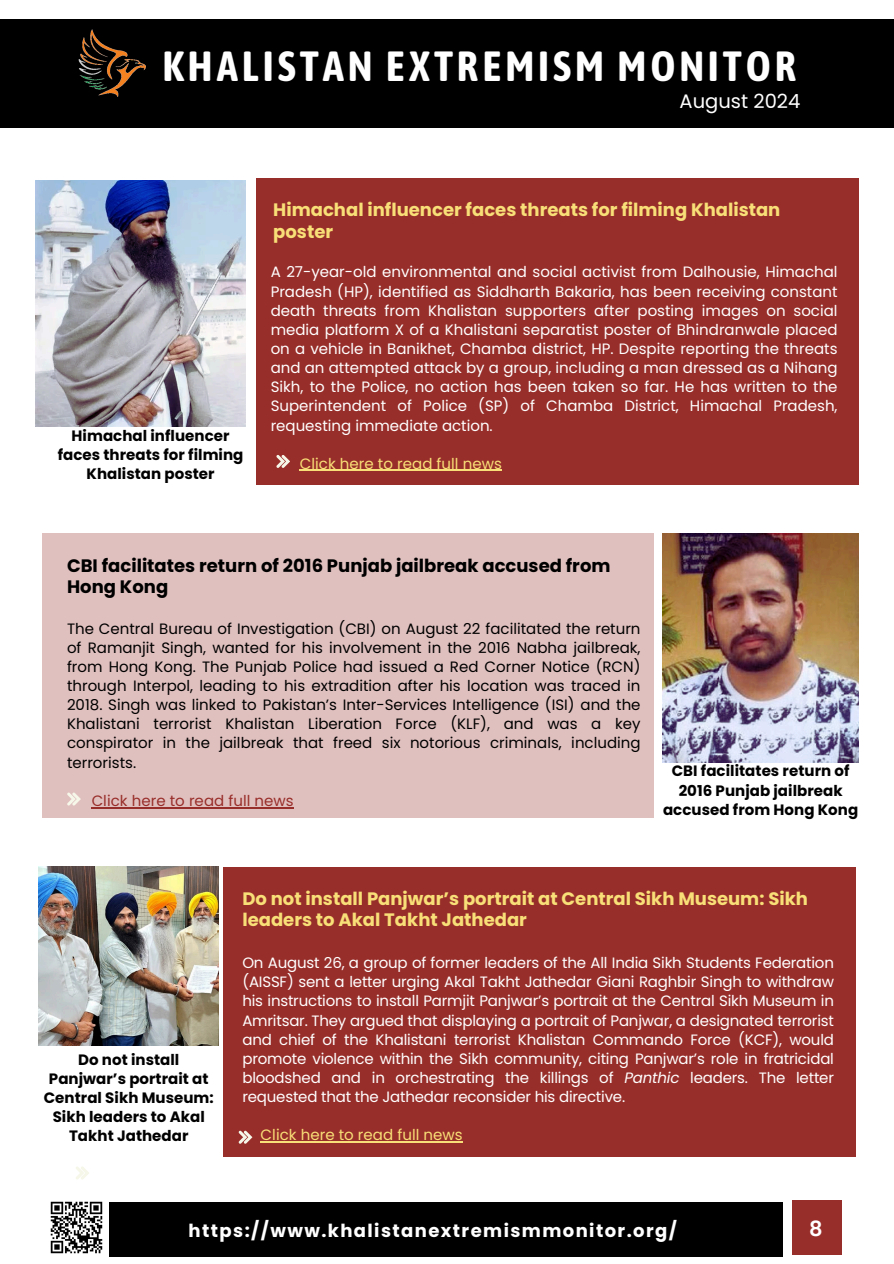
<style>
.page{position:relative;width:894px;height:1264px;background:#fff}
.page>*{position:absolute;margin:0;border:0;box-sizing:border-box;transform-origin:0 0}
.t1{font:700 42px "Asap Condensed";letter-spacing:.09em;color:#fff}
.t2{font:600 21px "Poppins";color:#fff}
.t3{font:19.5px "Poppins";color:#fff}
.t4{font:700 18px/21.3px "Poppins";color:#f8df77}
.t5{font:700 18px/21.3px "Poppins";color:#000}
.t6{font:700 18px "Poppins";letter-spacing:.08em;color:#fff}
.t7{font:15px/19.2px "Poppins";letter-spacing:-.005em;color:#fff;text-align:justify}
.t8{font:15px/19.2px "Poppins";color:#000;text-align:justify}
.t9{font:700 15px/19.2px "Poppins";letter-spacing:.005em;color:#000;text-align:center}
.t10{font:15px "Poppins";letter-spacing:.005em;color:#f8df77}
.t11{font:15px "Poppins";letter-spacing:.005em;color:#982e2a}
.s1{font-style:italic}
</style>
<div class="page">
<div style="left:0;top:19px;width:893px;height:109px;background:#000"></div>
<img style="left:78px;top:29px;width:67px;height:68px">
<div style="left:256px;top:178px;width:602px;height:307px;background:#982e2a"></div>
<svg style="left:276px;top:455px;width:14px;height:13px"></svg>
<div style="left:42px;top:533px;width:611px;height:285px;background:#e0c0bf"></div>
<div style="left:223px;top:867px;width:631px;height:289px;background:#982e2a"></div>
<svg style="left:239px;top:1130px;width:13px;height:13px"></svg>
<div style="left:109px;top:1202px;width:673px;height:54px;background:#000"></div>
<div style="left:791px;top:1200px;width:49px;height:54px;background:#982e2a"></div>
<img style="left:50px;top:1201px;width:53px;height:53px">
<svg style="left:67px;top:792px;width:13px;height:13px"></svg>
<svg style="left:76px;top:1166px;width:13px;height:13px"></svg>
<img style="left:35px;top:180px;width:211px;height:247px">
<img style="left:662px;top:533px;width:196px;height:229px">
<img style="left:39px;top:866px;width:180px;height:179px">
<hr style="left:300px;top:470px;width:202px;height:1px;background:#f8df77">
<hr style="left:92px;top:807px;width:202px;height:1px;background:#982e2a">
<hr style="left:260px;top:1141px;width:202px;height:1px;background:#f8df77">
<p class="t1" style="left:162px;top:42px;width:635px">KHALISTAN EXTREMISM MONITOR</p>
<h2 class="t3" style="left:679px;top:88px;width:122px">August 2024</h2>
<p class="t9" style="left:58px;top:426px;width:187px">Himachal influencer faces threats for filming<br>Khalistan poster</p>
<h2 class="t4" style="left:273px;top:199px;width:508px">Himachal influencer faces threats for filming Khalistan poster</h2>
<p class="t7" style="left:270px;top:262px;width:568px">A 27-year-old environmental and social activist from Dalhousie, Himachal Pradesh (HP), identified as Siddharth Bakaria, has been receiving constant death threats from Khalistan supporters after posting images on social media platform X of a Khalistani separatist poster of Bhindranwale placed on a vehicle in Banikhet, Chamba district, HP. Despite reporting the threats and an attempted attack by a group, including a man dressed as a Nihang Sikh, to the Police, no action has been taken so far. He has written to the Superintendent of Police (SP) of Chamba District, Himachal Pradesh, requesting immediate action.</p>
<h4 class="t10" style="left:300px;top:453px;width:203px">Click here to read full news</h4>
<p class="t5" style="left:67px;top:554px;width:545px">CBI facilitates return of 2016 Punjab jailbreak accused from<br>Hong Kong</p>
<p class="t8" style="left:67px;top:618px;width:575px">The Central Bureau of Investigation (CBI) on August 22 facilitated the return of Ramanjit Singh, wanted for his involvement in the 2016 Nabha jailbreak, from Hong Kong. The Punjab Police had issued a Red Corner Notice (RCN) through Interpol, leading to his extradition after his location was traced in 2018. Singh was linked to Pakistan’s Inter-Services Intelligence (ISI) and the Khalistani terrorist Khalistan Liberation Force (KLF), and was a key conspirator in the jailbreak that freed six notorious criminals, including terrorists.</p>
<p class="t11" style="left:92px;top:790px;width:203px">Click here to read full news</p>
<p class="t9" style="left:663px;top:761px;width:197px">CBI facilitates return of<br>2016 Punjab jailbreak accused from Hong Kong</p>
<p class="t9" style="left:44px;top:1049px;width:171px">Do not install<br>Panjwar’s portrait at<br>Central Sikh Museum:<br>Sikh leaders to Akal<br>Takht Jathedar</p>
<p class="t4" style="left:242px;top:888px;width:567px">Do not install Panjwar’s portrait at Central Sikh Museum: Sikh leaders to Akal Takht Jathedar</p>
<p class="t7" style="left:242px;top:953px;width:593px">On August 26, a group of former leaders of the All India Sikh Students Federation (AISSF) sent a letter urging Akal Takht Jathedar Giani Raghbir Singh to withdraw his instructions to install Parmjit Panjwar’s portrait at the Central Sikh Museum in Amritsar. They argued that displaying a portrait of Panjwar, a designated terrorist and chief of the Khalistani terrorist Khalistan Commando Force (KCF), would promote violence within the Sikh community, citing Panjwar’s role in fratricidal bloodshed and in orchestrating the killings of <span class="s1">Panthic</span> leaders. The letter requested that the Jathedar reconsider his directive.</p>
<h4 class="t10" style="left:260px;top:1124px;width:203px">Click here to read full news</h4>
<h1 class="t6" style="left:188px;top:1218px;width:489px">https://www.khalistanextremismmonitor.org/</h1>
<p class="t2" style="left:809px;top:1213px;width:15px">8</p>
</div>
